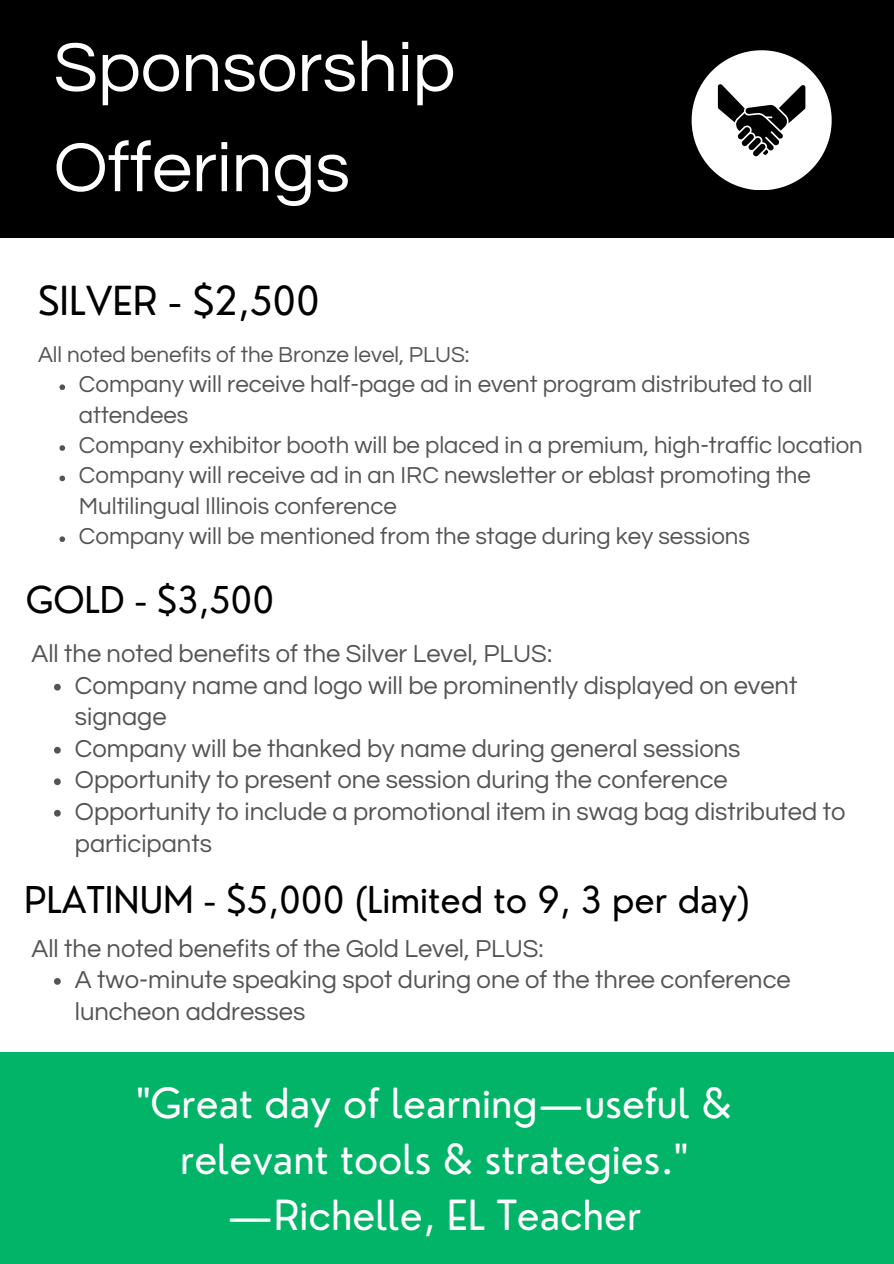
<style>
.page{position:relative;width:894px;height:1264px;background:#fff}
.page>*{position:absolute;margin:0;border:0;box-sizing:border-box;transform-origin:0 0}
.t1{font:72px/100.2px "Questrial";color:#fff}
.t2{font:40.5px/56.2px "Nourd";color:#fff;text-align:center}
.t3{font:39px "Nourd";color:#000}
.t4{font:36px "Nourd";color:#000}
.t5{font:25.5px/31.5px "Questrial";color:#545454}
.t6{font:24px/30.3px "Questrial";color:#545454}
.t7{font:22.5px "Questrial";color:#545454}
</style>
<div class="page">
<div style="left:0;top:0;width:893px;height:238px;background:#000"></div>
<div style="left:0;top:1052px;width:893px;height:211px;background:#01b467"></div>
<svg style="left:691px;top:50px;width:140px;height:140px"></svg>
<svg style="left:59px;top:384px;width:6px;height:6px"></svg>
<svg style="left:59px;top:445px;width:6px;height:6px"></svg>
<svg style="left:59px;top:475px;width:6px;height:6px"></svg>
<svg style="left:59px;top:536px;width:6px;height:6px"></svg>
<svg style="left:54px;top:683px;width:7px;height:7px"></svg>
<svg style="left:54px;top:746px;width:7px;height:7px"></svg>
<svg style="left:54px;top:778px;width:7px;height:7px"></svg>
<svg style="left:54px;top:809px;width:7px;height:7px"></svg>
<svg style="left:54px;top:978px;width:7px;height:6px"></svg>
<h1 class="t1" style="left:54px;top:19px;width:403px">Sponsorship<br>Offerings</h1>
<p class="t3" style="left:38px;top:276px;width:283px">SILVER - $2,500</p>
<p class="t7" style="left:38px;top:343px;width:433px">All noted benefits of the Bronze level, PLUS:</p>
<h2 class="t6" style="left:79px;top:370px;width:735px">Company will receive half-page ad in event program distributed to all attendees</h2>
<p class="t6" style="left:79px;top:430px;width:785px">Company exhibitor booth will be placed in a premium, high-traffic location</p>
<p class="t6" style="left:79px;top:461px;width:733px">Company will receive ad in an IRC newsletter or eblast promoting the<br>Multilingual Illinois conference</p>
<p class="t6" style="left:79px;top:522px;width:672px">Company will be mentioned from the stage during key sessions</p>
<h4 class="t4" style="left:26px;top:577px;width:250px">GOLD - $3,500</h4>
<h6 class="t5" style="left:31px;top:639px;width:522px">All the noted benefits of the Silver Level, PLUS:</h6>
<p class="t5" style="left:75px;top:670px;width:723px">Company name and logo will be prominently displayed on event signage</p>
<p class="t5" style="left:75px;top:733px;width:667px">Company will be thanked by name during general sessions</p>
<p class="t5" style="left:75px;top:765px;width:654px">Opportunity to present one session during the conference</p>
<p class="t5" style="left:75px;top:796px;width:771px">Opportunity to include a promotional item in swag bag distributed to participants</p>
<h5 class="t4" style="left:24px;top:876px;width:726px">PLATINUM - $5,000 (Limited to 9, 3 per day)</h5>
<h6 class="t5" style="left:31px;top:933px;width:513px">All the noted benefits of the Gold Level, PLUS:</h6>
<p class="t5" style="left:75px;top:964px;width:717px">A two-minute speaking spot during one of the three conference luncheon addresses</p>
<p class="t2" style="left:136px;top:1074px;width:596px">"Great day of learning—useful &amp; relevant tools &amp; strategies." —Richelle, EL Teacher</p>
</div>
